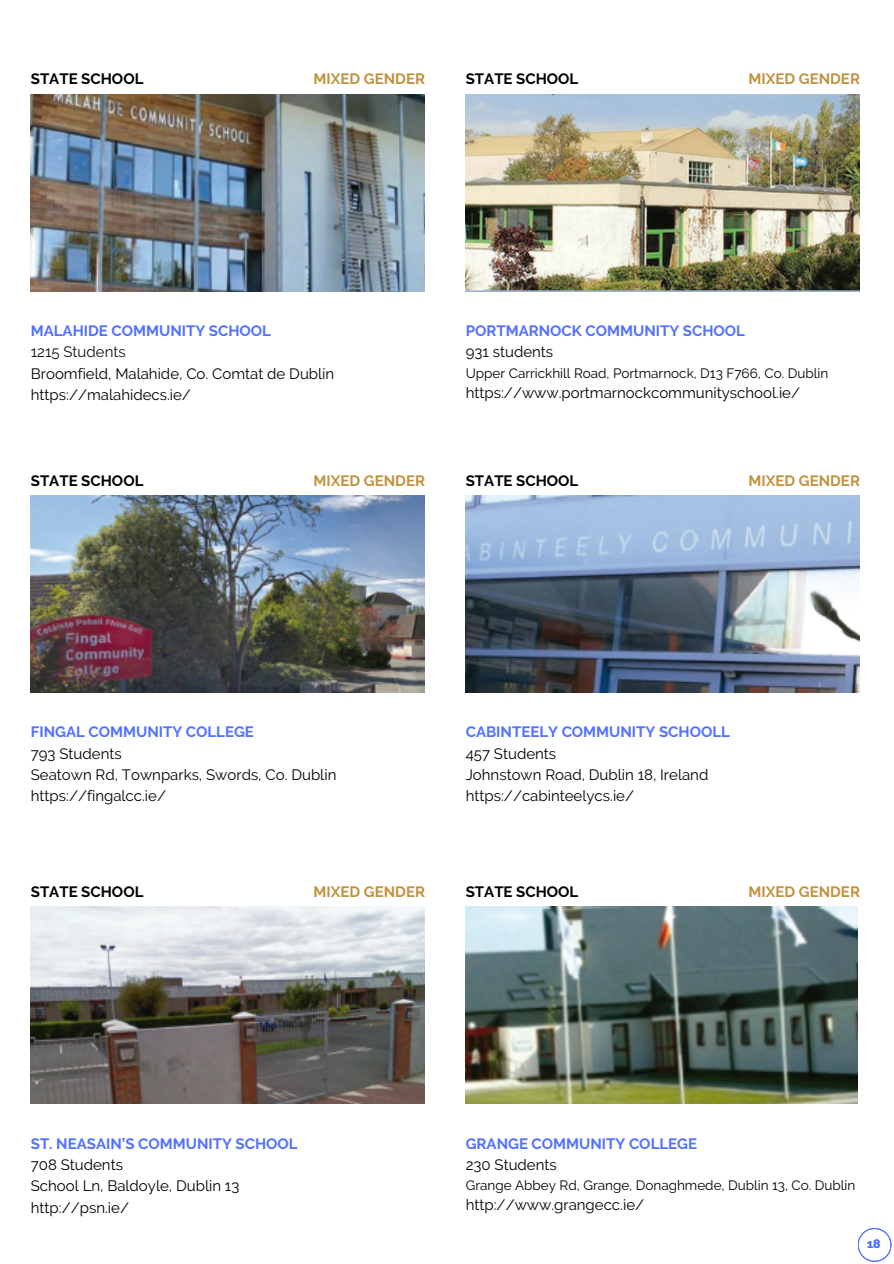
<style>
.page{position:relative;width:894px;height:1264px;background:#fff}
.page>*{position:absolute;margin:0;border:0;box-sizing:border-box;transform-origin:0 0}
.t1{font:15px "Raleway";color:#000}
.t2{font:700 15px "Raleway";color:#5271ff}
.t3{font:700 15px "Raleway";color:#000}
.t4{font:700 15px "Raleway";color:#c1933e}
.t5{font:15px "Raleway";color:#121212}
.t6{font:13.5px "Raleway";color:#000}
.t7{font:700 12.15px "Raleway";color:#5271ff}
</style>
<div class="page">
<svg style="left:858px;top:1228px;width:33px;height:33px"></svg>
<img style="left:31px;top:94px;width:394px;height:197px">
<img style="left:465px;top:94px;width:394px;height:197px">
<img style="left:31px;top:495px;width:394px;height:197px">
<img style="left:465px;top:495px;width:394px;height:197px">
<img style="left:31px;top:906px;width:394px;height:197px">
<img style="left:465px;top:906px;width:392px;height:197px">
<p class="t3" style="left:31px;top:70px;width:114px">STATE SCHOOL</p>
<p class="t4" style="left:313px;top:70px;width:113px">MIXED GENDER</p>
<p class="t3" style="left:465px;top:70px;width:114px">STATE SCHOOL</p>
<p class="t4" style="left:748px;top:70px;width:113px">MIXED GENDER</p>
<p class="t2" style="left:31px;top:322px;width:242px">MALAHIDE COMMUNITY SCHOOL</p>
<h1 class="t5" style="left:31px;top:343px;width:96px">1215 Students</h1>
<h1 class="t1" style="left:31px;top:364px;width:305px">Broomfield, Malahide, Co. Comtat de Dublín</h1>
<p class="t1" style="left:31px;top:386px;width:162px">https://malahidecs.ie/</p>
<p class="t3" style="left:31px;top:471px;width:114px">STATE SCHOOL</p>
<p class="t4" style="left:313px;top:471px;width:113px">MIXED GENDER</p>
<p class="t2" style="left:465px;top:322px;width:281px">PORTMARNOCK COMMUNITY SCHOOL</p>
<p class="t1" style="left:465px;top:343px;width:89px">931 students</p>
<h1 class="t6" style="left:465px;top:365px;width:364px">Upper Carrickhill Road, Portmarnock, D13 F766, Co. Dublin</h1>
<h1 class="t1" style="left:465px;top:384px;width:336px">https://www.portmarnockcommunityschool.ie/</h1>
<p class="t3" style="left:465px;top:471px;width:114px">STATE SCHOOL</p>
<p class="t4" style="left:748px;top:471px;width:113px">MIXED GENDER</p>
<p class="t2" style="left:31px;top:723px;width:224px">FINGAL COMMUNITY COLLEGE</p>
<h1 class="t1" style="left:31px;top:744px;width:92px">793 Students</h1>
<h1 class="t1" style="left:31px;top:766px;width:307px">Seatown Rd, Townparks, Swords, Co. Dublin</h1>
<p class="t1" style="left:31px;top:787px;width:137px">https://fingalcc.ie/</p>
<p class="t2" style="left:465px;top:723px;width:265px">CABINTEELY COMMUNITY SCHOOLL</p>
<p class="t1" style="left:465px;top:744px;width:92px">457 Students</p>
<p class="t1" style="left:465px;top:766px;width:244px">Johnstown Road, Dublin 18, Ireland</p>
<p class="t1" style="left:465px;top:787px;width:170px">https://cabinteelycs.ie/</p>
<p class="t3" style="left:31px;top:883px;width:114px">STATE SCHOOL</p>
<p class="t4" style="left:313px;top:883px;width:113px">MIXED GENDER</p>
<h1 class="t3" style="left:465px;top:883px;width:114px">STATE SCHOOL</h1>
<h1 class="t4" style="left:748px;top:883px;width:113px">MIXED GENDER</h1>
<p class="t2" style="left:31px;top:1134px;width:268px">ST. NEASAIN’S COMMUNITY SCHOOL</p>
<h1 class="t1" style="left:31px;top:1155px;width:94px">708 Students</h1>
<h1 class="t1" style="left:31px;top:1177px;width:210px">School Ln, Baldoyle, Dublin 13</h1>
<p class="t1" style="left:31px;top:1198px;width:100px">http://psn.ie/</p>
<p class="t2" style="left:465px;top:1134px;width:233px">GRANGE COMMUNITY COLLEGE</p>
<p class="t1" style="left:465px;top:1155px;width:93px">230 Students</p>
<p class="t6" style="left:465px;top:1177px;width:391px">Grange Abbey Rd, Grange, Donaghmede, Dublin 13, Co. Dublin</p>
<p class="t1" style="left:465px;top:1196px;width:180px">http://www.grangecc.ie/</p>
<h1 class="t7" style="left:866px;top:1236px;width:15px">18</h1>
</div>
